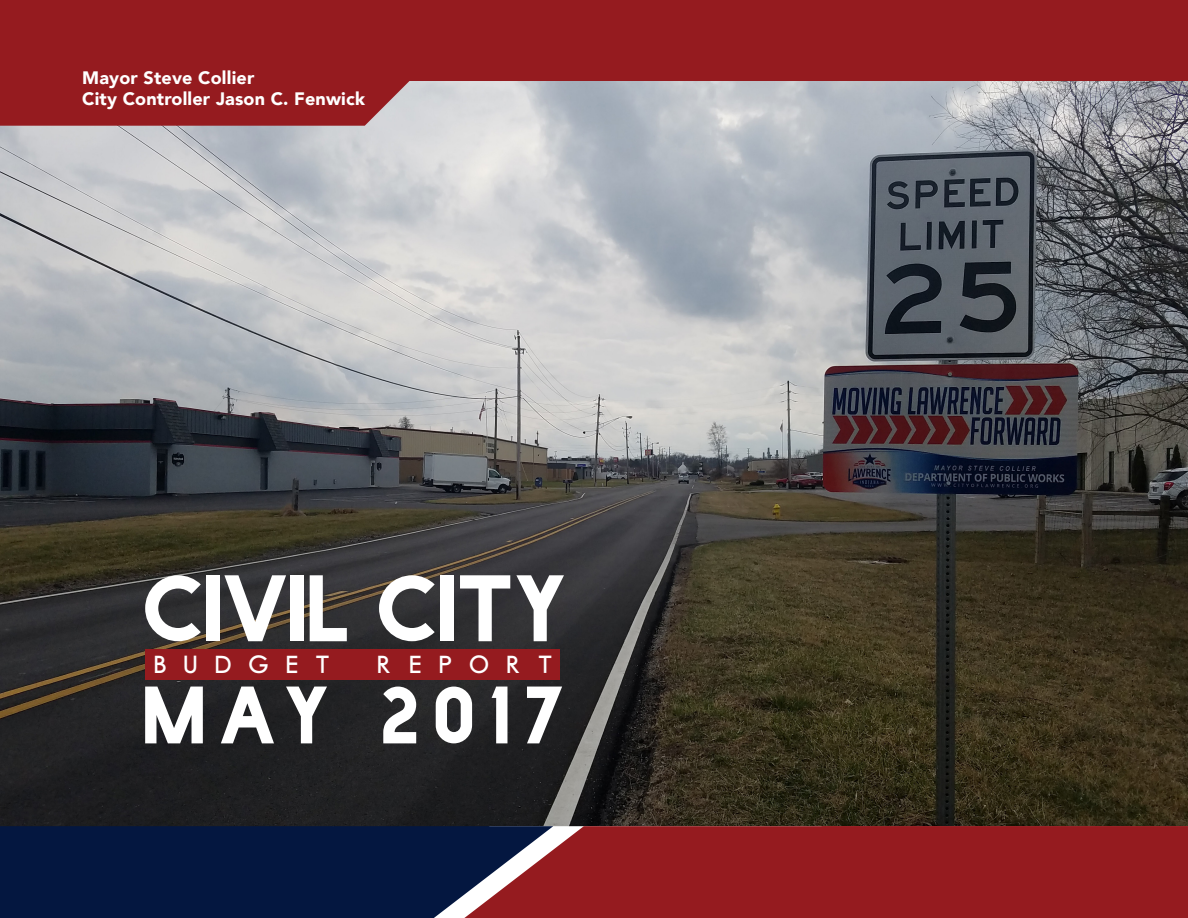
<style>
.page{position:relative;width:1188px;height:918px;background:#fff}
.page>*{position:absolute;margin:0;border:0;box-sizing:border-box;transform-origin:0 0}
.t1{font:87px "Facile Sans";color:#fff}
.t2{font:75px "Facile Sans";letter-spacing:.19em;color:#fff}
.t3{font:25.5px "Chub Gothic";letter-spacing:.69em;color:#fff}
.t4{font:900 18px "Avenir";letter-spacing:.01em;color:#fff}
</style>
<div class="page">
<img style="left:0;top:81px;width:1188px;height:745px">
<div style="left:146px;top:649px;width:414px;height:31px;background:#951b1f"></div>
<div style="left:0;top:0;width:1188px;height:81px;background:#951b1f"></div>
<svg style="left:0;top:39px;width:451px;height:87px;background:#99282c"></svg>
<svg style="left:0;top:826px;width:603px;height:92px;background:#232345"></svg>
<div style="left:603px;top:826px;width:585px;height:92px;background:#951b1f"></div>
<p class="t4" style="left:82px;top:62px;width:174px">Mayor Steve Collier</p>
<p class="t4" style="left:82px;top:84px;width:284px">City Controller Jason C. Fenwick</p>
<p class="t1" style="left:145px;top:560px;width:426px">CIVIL CITY</p>
<p class="t3" style="left:154px;top:650px;width:177px">BUDGET</p>
<p class="t3" style="left:377px;top:650px;width:176px">REPORT</p>
<p class="t2" style="left:145px;top:673px;width:424px">MAY 2017</p>
</div>
